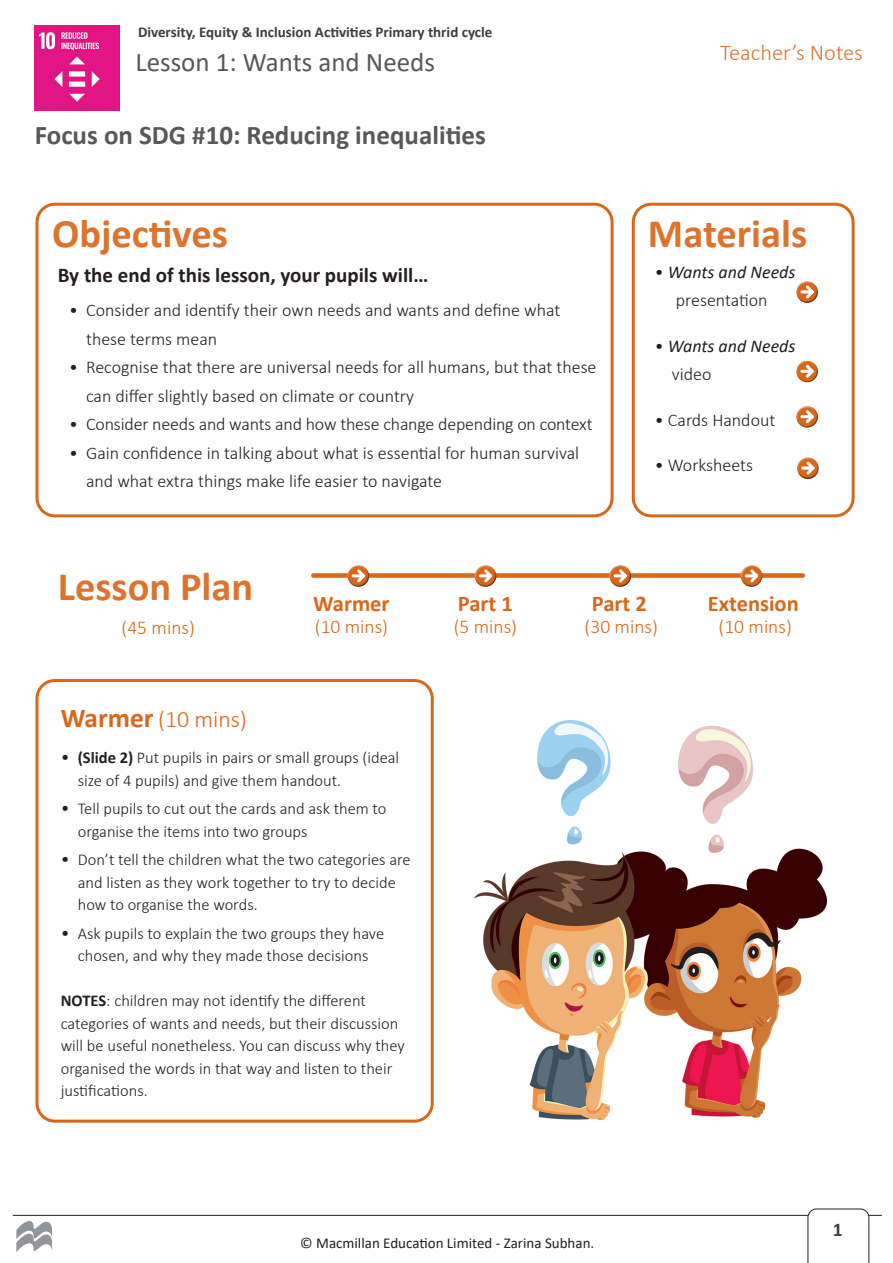
<style>
.page{position:relative;width:893px;height:1263px;background:#fff}
.page>*{position:absolute;margin:0;border:0;box-sizing:border-box;transform-origin:0 0}
.t1{font:700 40.5px "Calibri";color:#dc742d}
.t2{font:700 27px "Calibri";color:#57585a}
.t3{font:27px "Calibri";color:#57585a}
.t4{font:300 23.7px "Calibri";color:#d8671b}
.t5{font:700 22.5px "Calibri";color:#d8671b}
.t6{font:300 22.5px "Calibri";color:#dc742d}
.t7{font:700 21px "Calibri";color:#231f20}
.t8{font:300 19.5px "Calibri";color:#d8671b}
.t9{font:700 19.5px "Calibri";color:#3e3e3f}
.t10{font:300 18px/28.5px "Calibri";color:#231f20}
.t11{font:italic 18px/28.5px "Calibri";color:#231f20}
.t12{font:300 16.5px/22.5px "Calibri";color:#231f20}
.t13{font:700 15px "Calibri";color:#3e3e3f}
.t14{font:15px "Calibri";color:#231f20}
.s1{font-weight:400;font-style:italic}
.s2{font-weight:300;font-style:normal}
.s3{font-weight:700;font-size:27.3px}
.s4{font-size:18px}
.s5{font-weight:700}
</style>
<div class="page">
<div style="left:35px;top:203px;width:579px;height:314px;border:3px solid #d8671b;border-radius:18px"></div>
<div style="left:35px;top:679px;width:399px;height:444px;border:3px solid #d8671b;border-radius:18px"></div>
<div style="left:632px;top:203px;width:223px;height:314px;border:3px solid #d8671b;border-radius:18px"></div>
<svg style="left:16px;top:1221px;width:36px;height:31px"></svg>
<img style="left:35px;top:26px;width:85px;height:85px">
<hr style="left:13px;top:1215px;width:869px;height:1px;background:#231f20">
<div style="left:313px;top:573px;width:490px;height:5px;background:#d8671b"></div>
<svg style="left:808px;top:1209px;width:61px;height:54px"></svg>
<div style="left:794px;top:280px;width:24px;height:18px;background:#fff;opacity:.75"></div>
<div style="left:795px;top:284px;width:24px;height:20px;background:#231f20;opacity:.75"></div>
<hr style="left:800px;top:290px;width:14px;height:3px;background:#fff;border-radius:2px">
<svg style="left:806px;top:285px;width:8px;height:13px"></svg>
<div style="left:794px;top:360px;width:24px;height:17px;background:#fff;opacity:.75"></div>
<div style="left:795px;top:364px;width:24px;height:20px;background:#231f20;opacity:.75"></div>
<hr style="left:800px;top:370px;width:14px;height:3px;background:#fff;border-radius:2px">
<svg style="left:806px;top:365px;width:8px;height:13px"></svg>
<div style="left:794px;top:405px;width:24px;height:17px;background:#fff;opacity:.75"></div>
<div style="left:795px;top:409px;width:24px;height:20px;background:#231f20;opacity:.75"></div>
<hr style="left:800px;top:415px;width:14px;height:3px;background:#fff;border-radius:2px">
<svg style="left:806px;top:410px;width:8px;height:13px"></svg>
<div style="left:345px;top:564px;width:25px;height:18px;background:#fff;opacity:.75"></div>
<div style="left:347px;top:568px;width:23px;height:20px;background:#231f20;opacity:.75"></div>
<svg style="left:352px;top:569px;width:13px;height:13px"></svg>
<div style="left:607px;top:564px;width:25px;height:18px;background:#fff;opacity:.75"></div>
<div style="left:609px;top:568px;width:23px;height:20px;background:#231f20;opacity:.75"></div>
<svg style="left:614px;top:569px;width:13px;height:13px"></svg>
<div style="left:472px;top:564px;width:25px;height:18px;background:#fff;opacity:.75"></div>
<div style="left:474px;top:568px;width:23px;height:20px;background:#231f20;opacity:.75"></div>
<svg style="left:479px;top:569px;width:13px;height:13px"></svg>
<div style="left:738px;top:564px;width:25px;height:18px;background:#fff;opacity:.75"></div>
<div style="left:740px;top:568px;width:24px;height:20px;background:#231f20;opacity:.75"></div>
<svg style="left:745px;top:569px;width:13px;height:13px"></svg>
<img style="left:474px;top:721px;width:352px;height:399px">
<div style="left:794px;top:457px;width:25px;height:17px;background:#fff;opacity:.75"></div>
<div style="left:796px;top:461px;width:24px;height:20px;background:#231f20;opacity:.75"></div>
<svg style="left:801px;top:461px;width:13px;height:14px"></svg>
<p class="t13" style="left:138px;top:21px;width:356px">Diversity, Equity &amp; Inclusion Activities Primary thrid cycle</p>
<h2 class="t3" style="left:135px;top:43px;width:301px">Lesson 1: Wants and Needs</h2>
<h2 class="t2" style="left:35px;top:116px;width:453px">Focus on SDG #10: Reducing inequalities</h2>
<h1 class="t1" style="left:52px;top:204px;width:177px">Objectives</h1>
<p class="t7" style="left:58px;top:260px;width:372px">By the end of this lesson, your pupils will…</p>
<p class="t10" style="left:86px;top:296px;width:476px;text-indent:-17px">• Consider and identify their own needs and wants and define what these terms mean</p>
<p class="t10" style="left:86px;top:353px;width:512px;text-indent:-17px">• Recognise that there are universal needs for all humans, but that these can differ slightly based on climate or country</p>
<p class="t10" style="left:69px;top:410px;width:525px">• Consider needs and wants and how these change depending on context</p>
<p class="t10" style="left:86px;top:438px;width:495px;text-indent:-17px">• Gain confidence in talking about what is essential for human survival and what extra things make life easier to navigate</p>
<h3 class="t6" style="left:720px;top:39px;width:144px">Teacher’s Notes</h3>
<h1 class="t1" style="left:648px;top:204px;width:161px">Materials</h1>
<p class="t10" style="left:655px;top:257px;width:142px;text-align:center">• <span class="s1">Wants and Needs </span>presentation</p>
<p class="t11" style="left:672px;top:331px;width:125px;text-indent:-17px"><span class="s2">•</span> Wants and Needs <span class="s2">video</span></p>
<p class="t10" style="left:655px;top:405px;width:122px">• Cards Handout</p>
<p class="t10" style="left:655px;top:451px;width:100px">• Worksheets</p>
<h1 class="t1" style="left:58px;top:558px;width:197px">Lesson Plan</h1>
<p class="t8" style="left:122px;top:615px;width:75px">(45 mins)</p>
<h3 class="t4" style="left:61px;top:705px;width:188px"><span class="s3">Warmer</span> (10 mins)</h3>
<h3 class="t5" style="left:313px;top:587px;width:78px">Warmer</h3>
<p class="t8" style="left:315px;top:615px;width:75px">(10 mins)</p>
<p class="t12" style="left:78px;top:746px;width:323px;text-indent:-17px"><span class="s4">•</span> <span class="s5">(Slide 2)</span> Put pupils in pairs or small groups (ideal size of 4 pupils) and give them handout.</p>
<p class="t12" style="left:78px;top:797px;width:310px;text-indent:-17px"><span class="s4">•</span> Tell pupils to cut out the cards and ask them to organise the items into two groups</p>
<p class="t12" style="left:78px;top:848px;width:334px;text-indent:-17px"><span class="s4">•</span> Don’t tell the children what the two categories are and listen as they work together to try to decide how to organise the words.</p>
<p class="t12" style="left:61px;top:922px;width:325px;text-align:center"><span class="s4">•</span> Ask pupils to explain the two groups they have chosen, and why they made those decisions</p>
<p class="t12" style="left:61px;top:989px;width:345px"><span class="s5">NOTES</span>: children may not identify the different categories of wants and needs, but their discussion will be useful nonetheless. You can discuss why they organised the words in that way and listen to their justifications.</p>
<h3 class="t5" style="left:458px;top:587px;width:56px">Part 1</h3>
<p class="t8" style="left:454px;top:615px;width:65px">(5 mins)</p>
<h3 class="t5" style="left:592px;top:587px;width:56px">Part 2</h3>
<p class="t8" style="left:585px;top:615px;width:75px">(30 mins)</p>
<p class="t14" style="left:300px;top:1232px;width:296px">© Macmillan Education Limited - Zarina Subhan.</p>
<h3 class="t5" style="left:708px;top:587px;width:92px">Extension</h3>
<p class="t8" style="left:718px;top:615px;width:75px">(10 mins)</p>
<p class="t9" style="left:833px;top:1215px;width:11px">1</p>
</div>
